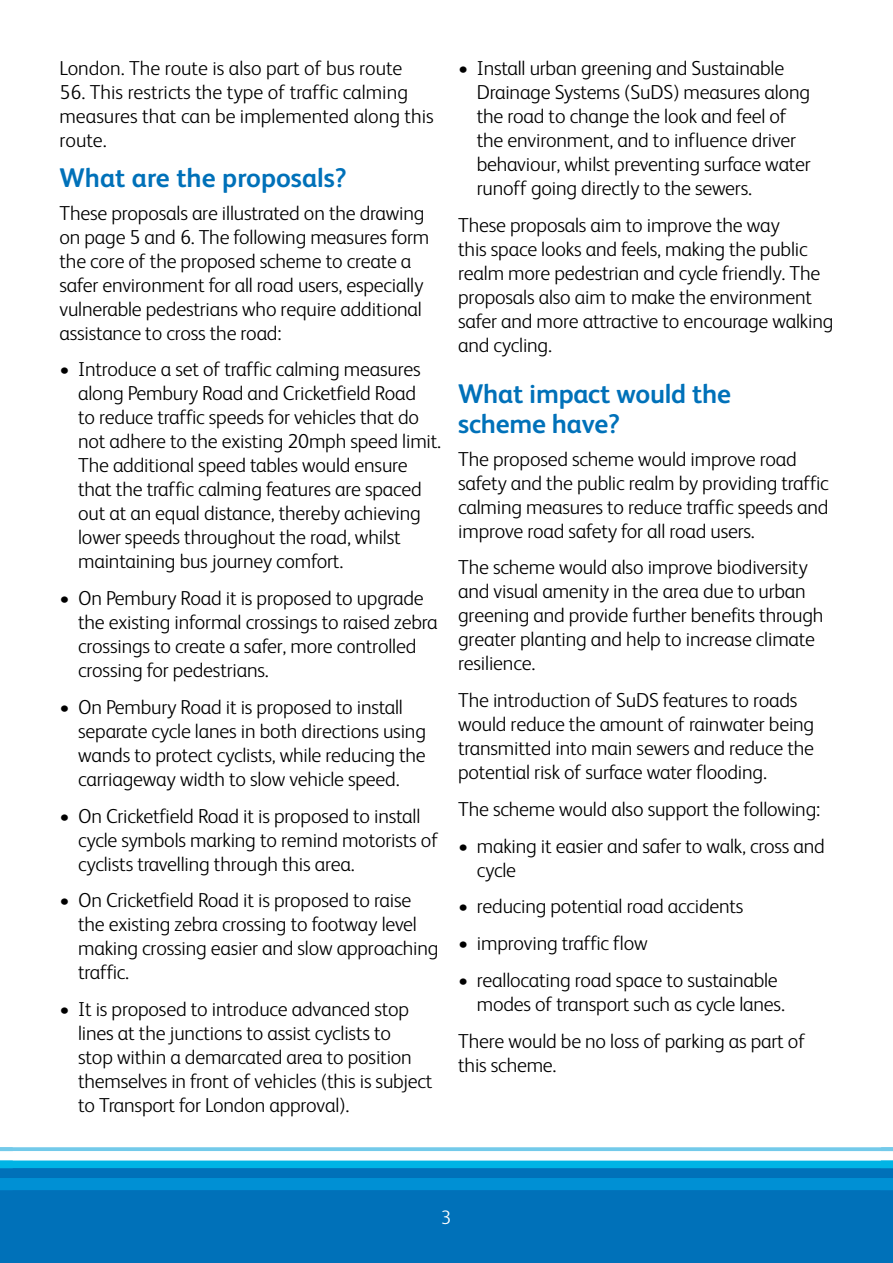
<style>
.page{position:relative;width:893px;height:1263px;background:#fff}
.page>*{position:absolute;margin:0;border:0;box-sizing:border-box;transform-origin:0 0}
.t1{font:700 27px/30px "FS Albert";letter-spacing:-.01em;color:#0071b9}
.t2{font:300 20.25px/24px "FS Albert";letter-spacing:-.01em;color:#000}
.t3{font:300 19.5px "FS Albert";color:#fff}
</style>
<div class="page">
<div style="left:0;top:1165px;width:893px;height:98px;background:#0071b9"></div>
<svg style="left:0;top:1147px;width:880px;height:43px"></svg>
<svg style="left:880px;top:1147px;width:13px;height:43px"></svg>
<p class="t2" style="left:60px;top:55px;width:344px">London. The route is also part of bus route</p>
<p class="t2" style="left:60px;top:79px;width:376px">56. This restricts the type of traffic calming measures that can be implemented along this route.</p>
<h1 class="t1" style="left:60px;top:162px;width:289px">What are the proposals?</h1>
<p class="t2" style="left:60px;top:200px;width:371px">These proposals are illustrated on the drawing on page 5 and 6. The following measures form the core of the proposed scheme to create a safer environment for all road users, especially vulnerable pedestrians who require additional assistance to cross the road:</p>
<p class="t2" style="left:78px;top:356px;width:365px;text-indent:-19px">• Introduce a set of traffic calming measures along Pembury Road and Cricketfield Road<br>to reduce traffic speeds for vehicles that do not adhere to the existing 20mph speed limit.<br>The additional speed tables would ensure that the traffic calming features are spaced out at an equal distance, thereby achieving lower speeds throughout the road, whilst maintaining bus journey comfort.</p>
<p class="t2" style="left:78px;top:585px;width:361px;text-indent:-19px">• On Pembury Road it is proposed to upgrade the existing informal crossings to raised zebra crossings to create a safer, more controlled crossing for pedestrians.</p>
<p class="t2" style="left:78px;top:694px;width:349px;text-indent:-19px">• On Pembury Road it is proposed to install separate cycle lanes in both directions using wands to protect cyclists, while reducing the carriageway width to slow vehicle speed.</p>
<p class="t2" style="left:78px;top:803px;width:362px;text-indent:-19px">• On Cricketfield Road it is proposed to install cycle symbols marking to remind motorists of cyclists travelling through this area.</p>
<p class="t2" style="left:78px;top:887px;width:362px;text-indent:-19px">• On Cricketfield Road it is proposed to raise the existing zebra crossing to footway level making crossing easier and slow approaching traffic.</p>
<p class="t2" style="left:78px;top:996px;width:356px;text-indent:-19px">• It is proposed to introduce advanced stop lines at the junctions to assist cyclists to<br>stop within a demarcated area to position themselves in front of vehicles (this is subject to Transport for London approval).</p>
<p class="t2" style="left:477px;top:55px;width:335px;text-indent:-19px">• Install urban greening and Sustainable Drainage Systems (SuDS) measures along the road to change the look and feel of the environment, and to influence driver behaviour, whilst preventing surface water runoff going directly to the sewers.</p>
<p class="t2" style="left:458px;top:212px;width:377px">These proposals aim to improve the way<br>this space looks and feels, making the public realm more pedestrian and cycle friendly. The proposals also aim to make the environment safer and more attractive to encourage walking and cycling.</p>
<h1 class="t1" style="left:458px;top:378px;width:274px">What impact would the scheme have?</h1>
<p class="t2" style="left:458px;top:446px;width:372px">The proposed scheme would improve road safety and the public realm by providing traffic calming measures to reduce traffic speeds and improve road safety for all road users.</p>
<p class="t2" style="left:458px;top:555px;width:367px">The scheme would also improve biodiversity and visual amenity in the area due to urban greening and provide further benefits through greater planting and help to increase climate resilience.</p>
<p class="t2" style="left:458px;top:687px;width:358px">The introduction of SuDS features to roads would reduce the amount of rainwater being transmitted into main sewers and reduce the potential risk of surface water flooding.</p>
<p class="t2" style="left:458px;top:796px;width:364px">The scheme would also support the following:</p>
<p class="t2" style="left:477px;top:833px;width:350px;text-indent:-19px">• making it easier and safer to walk, cross and cycle</p>
<p class="t2" style="left:458px;top:893px;width:287px">• reducing potential road accidents</p>
<p class="t2" style="left:458px;top:930px;width:191px">• improving traffic flow</p>
<p class="t2" style="left:477px;top:967px;width:310px;text-indent:-19px">• reallocating road space to sustainable modes of transport such as cycle lanes.</p>
<p class="t2" style="left:458px;top:1028px;width:349px">There would be no loss of parking as part of this scheme.</p>
<p class="t3" style="left:441px;top:1204px;width:12px">3</p>
</div>
